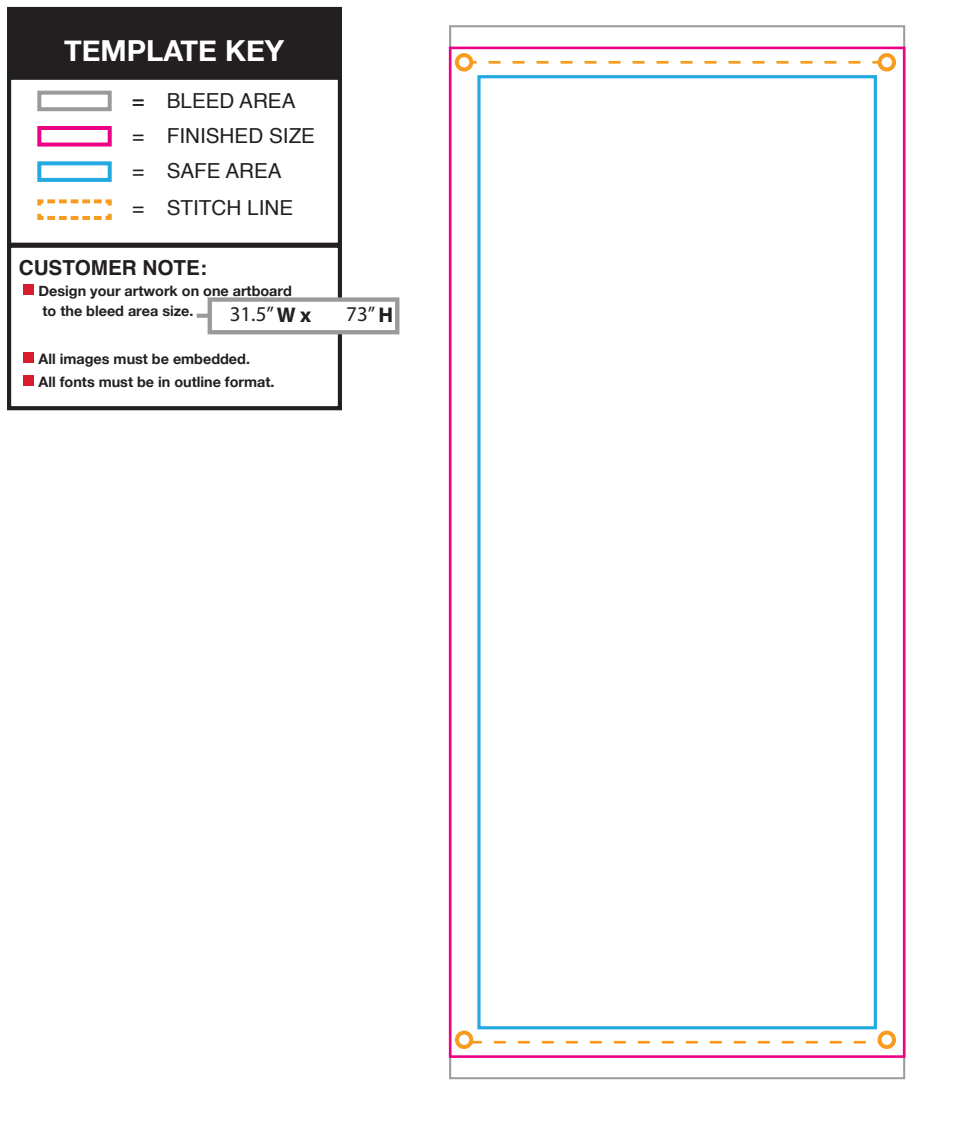
<style>
.page{position:relative;width:961px;height:1124px;background:#fff}
.page>*{position:absolute;margin:0;border:0;box-sizing:border-box;transform-origin:0 0}
.t1{font:700 28.96px "Helvetica Neue";color:#fff}
.t2{font:21.06px "Myriad Pro";color:#231f20}
.t3{font:20.68px/35.3px "Helvetica";color:#231f20}
.t4{font:700 20.68px "Helvetica";color:#231f20}
.t5{font:700 14.4px/19.5px "Helvetica Neue";color:#231f20}
.s1{font-weight:700;font-size:21.34px}
</style>
<div class="page">
<div style="left:448px;top:47px;width:457px;height:1010px;border:3px solid #ed0286"></div>
<div style="left:477px;top:75px;width:399px;height:954px;border:3px solid #24aae1"></div>
<svg style="left:473px;top:61px;width:404px;height:3px"></svg>
<svg style="left:472px;top:1040px;width:406px;height:3px"></svg>
<div style="left:877px;top:1030px;width:18px;height:18px;border:4px solid #f89c20;border-radius:50%"></div>
<svg style="left:456px;top:1032px;width:15px;height:14px"></svg>
<div style="left:454px;top:1030px;width:19px;height:18px;border:4px solid #f89c20;border-radius:50%"></div>
<div style="left:454px;top:53px;width:19px;height:18px;border:4px solid #f89c20;border-radius:50%"></div>
<div style="left:877px;top:53px;width:18px;height:18px;border:4px solid #f89c20;border-radius:50%"></div>
<div style="left:7px;top:7px;width:335px;height:73px;background:#231f20"></div>
<div style="left:7px;top:75px;width:335px;height:172px;border:4px solid #231f20"></div>
<div style="left:7px;top:243px;width:335px;height:167px;border:4px solid #231f20"></div>
<div style="left:37px;top:91px;width:75px;height:20px;border:4px solid #989a9c"></div>
<div style="left:37px;top:126px;width:75px;height:20px;background:#fff;border:4px solid #ed0286"></div>
<svg style="left:37px;top:199px;width:75px;height:21px"></svg>
<div style="left:37px;top:161px;width:75px;height:21px;border:4px solid #24aae1"></div>
<div style="left:23px;top:285px;width:10px;height:10px;background:#d61c2e"></div>
<div style="left:23px;top:352px;width:10px;height:10px;background:#d61c2e"></div>
<div style="left:23px;top:375px;width:10px;height:10px;background:#d61c2e"></div>
<div style="left:207px;top:297px;width:192px;height:37px;background:#fff;border:4px solid #989a9c"></div>
<div style="left:197px;top:313px;width:12px;height:5px;background:#989a9c"></div>
<h1 class="t1" style="left:64px;top:24px;width:221px">TEMPLATE KEY</h1>
<h3 class="t3" style="left:132px;top:83px;width:184px;text-indent:35px">BLEED AREA<br>= FINISHED SIZE</h3>
<h3 class="t3" style="left:132px;top:83px;width:14px">=</h3>
<h3 class="t3" style="left:132px;top:154px;width:151px">= SAFE AREA</h3>
<h3 class="t3" style="left:132px;top:191px;width:163px">= STITCH LINE</h3>
<h3 class="t4" style="left:19px;top:250px;width:190px">CUSTOMER NOTE:</h3>
<p class="t5" style="left:39px;top:280px;width:255px">Design your artwork on one artboard to the bleed area size.</p>
<p class="t5" style="left:39px;top:346px;width:237px;line-height:23.1px">All images must be embedded.<br>All fonts must be in outline format.</p>
<h2 class="t2" style="left:229px;top:301px;width:83px">31.5”<span class="s1">W x</span></h2>
<h2 class="t2" style="left:346px;top:301px;width:48px">73”<span class="s1">H</span></h2>
</div>
